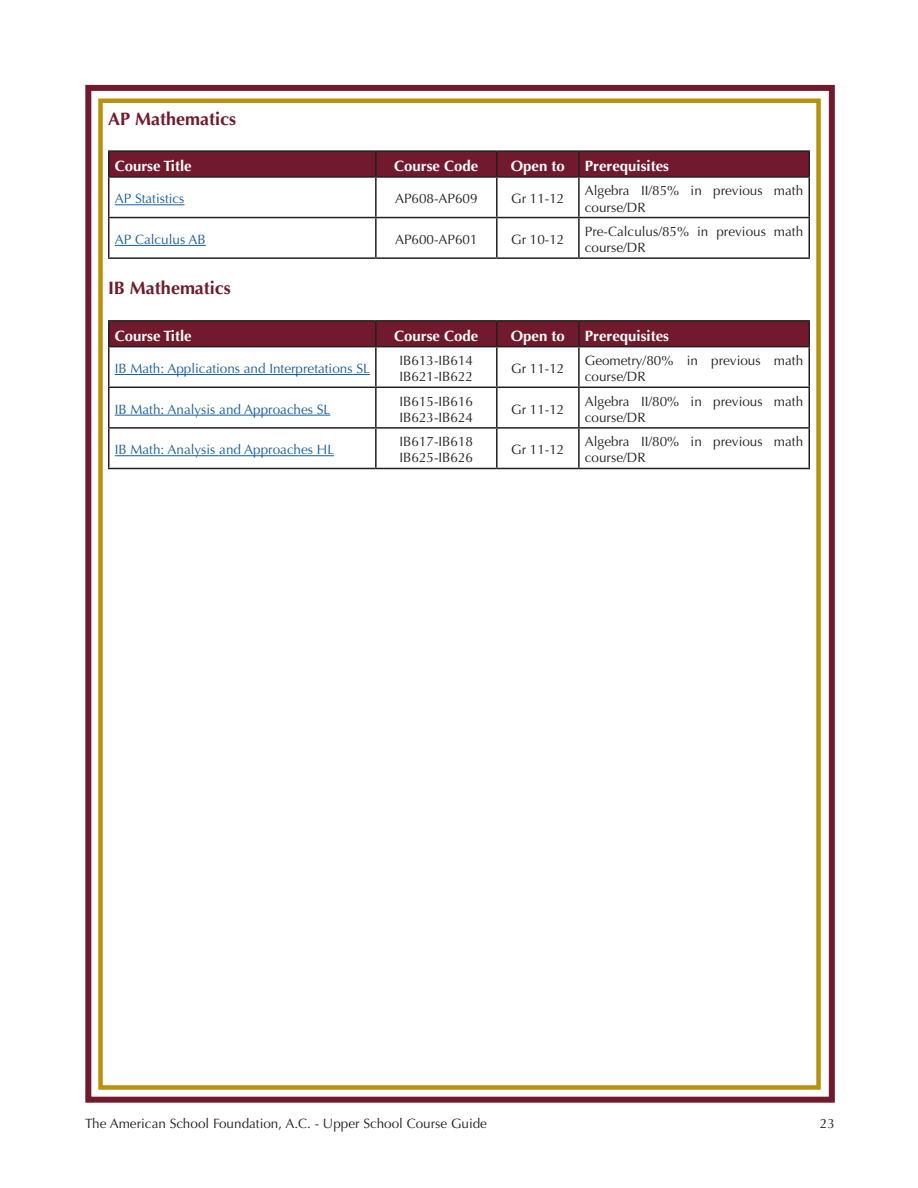
<style>
.page{position:relative;width:918px;height:1188px;background:#fff}
.page>*{position:absolute;margin:0;border:0;box-sizing:border-box;transform-origin:0 0}
.Section_Heading{font:700 18px "Optima";color:#721a2d}
.t1{font:700 15px "Optima";color:#fff}
.t2{font:13.5px/16.2px "Optima";color:#231f20}
.t3{font:13.5px "Optima";color:#175d9e}
</style>
<div class="page">
<div style="left:85px;top:85px;width:750px;height:1018px;border:6px solid #721a2d"></div>
<div style="left:98px;top:99px;width:723px;height:991px;border:4px solid #b8910f"></div>
<div style="left:110px;top:152px;width:698px;height:24px;background:#721a2d"></div>
<hr style="left:108px;top:150px;width:268px;height:2px;background:#231f20">
<hr style="left:108px;top:152px;width:2px;height:24px;background:#231f20">
<hr style="left:376px;top:150px;width:121px;height:2px;background:#231f20">
<hr style="left:375px;top:152px;width:2px;height:24px;background:#231f20">
<hr style="left:497px;top:150px;width:82px;height:2px;background:#231f20">
<hr style="left:496px;top:152px;width:2px;height:24px;background:#231f20">
<hr style="left:579px;top:150px;width:231px;height:2px;background:#231f20">
<hr style="left:578px;top:152px;width:2px;height:24px;background:#231f20">
<hr style="left:808px;top:152px;width:2px;height:24px;background:#231f20">
<hr style="left:108px;top:176px;width:268px;height:2px;background:#231f20">
<hr style="left:108px;top:178px;width:2px;height:39px;background:#231f20">
<hr style="left:376px;top:176px;width:121px;height:2px;background:#231f20">
<hr style="left:375px;top:178px;width:2px;height:39px;background:#231f20">
<hr style="left:497px;top:176px;width:82px;height:2px;background:#231f20">
<hr style="left:496px;top:178px;width:2px;height:39px;background:#231f20">
<hr style="left:579px;top:176px;width:231px;height:2px;background:#231f20">
<hr style="left:578px;top:178px;width:2px;height:39px;background:#231f20">
<hr style="left:808px;top:178px;width:2px;height:39px;background:#231f20">
<hr style="left:108px;top:217px;width:268px;height:1px;background:#231f20">
<hr style="left:108px;top:218px;width:2px;height:39px;background:#231f20">
<hr style="left:376px;top:217px;width:121px;height:1px;background:#231f20">
<hr style="left:375px;top:218px;width:2px;height:39px;background:#231f20">
<hr style="left:497px;top:217px;width:82px;height:1px;background:#231f20">
<hr style="left:496px;top:218px;width:2px;height:39px;background:#231f20">
<hr style="left:579px;top:217px;width:231px;height:1px;background:#231f20">
<hr style="left:578px;top:218px;width:2px;height:39px;background:#231f20">
<hr style="left:808px;top:218px;width:2px;height:39px;background:#231f20">
<hr style="left:108px;top:257px;width:268px;height:2px;background:#231f20">
<hr style="left:376px;top:257px;width:121px;height:2px;background:#231f20">
<hr style="left:497px;top:257px;width:82px;height:2px;background:#231f20">
<hr style="left:579px;top:257px;width:231px;height:2px;background:#231f20">
<hr style="left:115px;top:204px;width:70px;height:1px;background:#175d9e">
<hr style="left:115px;top:245px;width:91px;height:1px;background:#175d9e">
<div style="left:110px;top:322px;width:698px;height:24px;background:#721a2d"></div>
<hr style="left:108px;top:320px;width:268px;height:2px;background:#231f20">
<hr style="left:108px;top:322px;width:2px;height:24px;background:#231f20">
<hr style="left:376px;top:320px;width:121px;height:2px;background:#231f20">
<hr style="left:375px;top:322px;width:2px;height:24px;background:#231f20">
<hr style="left:497px;top:320px;width:82px;height:2px;background:#231f20">
<hr style="left:496px;top:322px;width:2px;height:24px;background:#231f20">
<hr style="left:579px;top:320px;width:231px;height:2px;background:#231f20">
<hr style="left:578px;top:322px;width:2px;height:24px;background:#231f20">
<hr style="left:808px;top:322px;width:2px;height:24px;background:#231f20">
<hr style="left:108px;top:346px;width:268px;height:1px;background:#231f20">
<hr style="left:108px;top:347px;width:2px;height:40px;background:#231f20">
<hr style="left:376px;top:346px;width:121px;height:1px;background:#231f20">
<hr style="left:375px;top:347px;width:2px;height:40px;background:#231f20">
<hr style="left:497px;top:346px;width:82px;height:1px;background:#231f20">
<hr style="left:496px;top:347px;width:2px;height:40px;background:#231f20">
<hr style="left:579px;top:346px;width:231px;height:1px;background:#231f20">
<hr style="left:578px;top:347px;width:2px;height:40px;background:#231f20">
<hr style="left:808px;top:347px;width:2px;height:40px;background:#231f20">
<hr style="left:108px;top:387px;width:268px;height:1px;background:#231f20">
<hr style="left:108px;top:388px;width:2px;height:39px;background:#231f20">
<hr style="left:376px;top:387px;width:121px;height:1px;background:#231f20">
<hr style="left:375px;top:388px;width:2px;height:39px;background:#231f20">
<hr style="left:497px;top:387px;width:82px;height:1px;background:#231f20">
<hr style="left:496px;top:388px;width:2px;height:39px;background:#231f20">
<hr style="left:579px;top:387px;width:231px;height:1px;background:#231f20">
<hr style="left:578px;top:388px;width:2px;height:39px;background:#231f20">
<hr style="left:808px;top:388px;width:2px;height:39px;background:#231f20">
<hr style="left:108px;top:427px;width:268px;height:2px;background:#231f20">
<hr style="left:108px;top:429px;width:2px;height:39px;background:#231f20">
<hr style="left:376px;top:427px;width:121px;height:2px;background:#231f20">
<hr style="left:375px;top:429px;width:2px;height:39px;background:#231f20">
<hr style="left:497px;top:427px;width:82px;height:2px;background:#231f20">
<hr style="left:496px;top:429px;width:2px;height:39px;background:#231f20">
<hr style="left:579px;top:427px;width:231px;height:2px;background:#231f20">
<hr style="left:578px;top:429px;width:2px;height:39px;background:#231f20">
<hr style="left:808px;top:429px;width:2px;height:39px;background:#231f20">
<hr style="left:108px;top:468px;width:268px;height:1px;background:#231f20">
<hr style="left:376px;top:468px;width:121px;height:1px;background:#231f20">
<hr style="left:497px;top:468px;width:82px;height:1px;background:#231f20">
<hr style="left:579px;top:468px;width:231px;height:1px;background:#231f20">
<hr style="left:115px;top:374px;width:255px;height:1px;background:#175d9e">
<hr style="left:115px;top:415px;width:215px;height:1px;background:#175d9e">
<hr style="left:115px;top:455px;width:219px;height:1px;background:#175d9e">
<p class="Section_Heading" style="left:108px;top:108px;width:130px">AP Mathematics</p>
<p class="t1" style="left:115px;top:157px;width:78px">Course Title</p>
<p class="t1" style="left:394px;top:157px;width:86px">Course Code</p>
<p class="t1" style="left:511px;top:157px;width:56px">Open to</p>
<p class="t1" style="left:585px;top:157px;width:86px">Prerequisites</p>
<p class="t3" style="left:115px;top:191px;width:71px">AP Statistics</p>
<p class="t2" style="left:395px;top:191px;width:84px">AP608-AP609</p>
<p class="t2" style="left:511px;top:191px;width:55px">Gr 11-12</p>
<p class="t2" style="left:585px;top:183px;width:220px">Algebra II/85% in previous math course/DR</p>
<p class="t3" style="left:115px;top:232px;width:93px">AP Calculus AB</p>
<p class="t2" style="left:395px;top:232px;width:84px">AP600-AP601</p>
<p class="t2" style="left:511px;top:232px;width:55px">Gr 10-12</p>
<p class="t2" style="left:585px;top:223px;width:220px">Pre-Calculus/85% in previous math course/DR</p>
<p class="Section_Heading" style="left:108px;top:278px;width:124px">IB Mathematics</p>
<p class="t1" style="left:115px;top:327px;width:78px">Course Title</p>
<p class="t1" style="left:394px;top:327px;width:86px">Course Code</p>
<p class="t1" style="left:511px;top:327px;width:56px">Open to</p>
<p class="t1" style="left:585px;top:327px;width:86px">Prerequisites</p>
<p class="t3" style="left:115px;top:361px;width:257px">IB Math: Applications and Interpretations SL</p>
<p class="t2" style="left:400px;top:353px;width:75px">IB613-IB614<br>IB621-IB622</p>
<p class="t2" style="left:511px;top:361px;width:55px">Gr 11-12</p>
<p class="t2" style="left:585px;top:353px;width:220px">Geometry/80% in previous math course/DR</p>
<p class="t3" style="left:115px;top:401px;width:217px">IB Math: Analysis and Approaches SL</p>
<p class="t2" style="left:400px;top:393px;width:75px">IB615-IB616<br>IB623-IB624</p>
<p class="t2" style="left:511px;top:401px;width:55px">Gr 11-12</p>
<p class="t2" style="left:585px;top:393px;width:220px">Algebra II/80% in previous math course/DR</p>
<p class="t3" style="left:115px;top:442px;width:221px">IB Math: Analysis and Approaches HL</p>
<p class="t2" style="left:400px;top:434px;width:75px">IB617-IB618<br>IB625-IB626</p>
<p class="t2" style="left:511px;top:442px;width:55px">Gr 11-12</p>
<p class="t2" style="left:585px;top:434px;width:220px">Algebra II/80% in previous math course/DR</p>
<p class="t2" style="left:85px;top:1115px;width:403px">The American School Foundation, A.C. - Upper School Course Guide</p>
<p class="t2" style="left:820px;top:1115px;width:17px">23</p>
</div>
